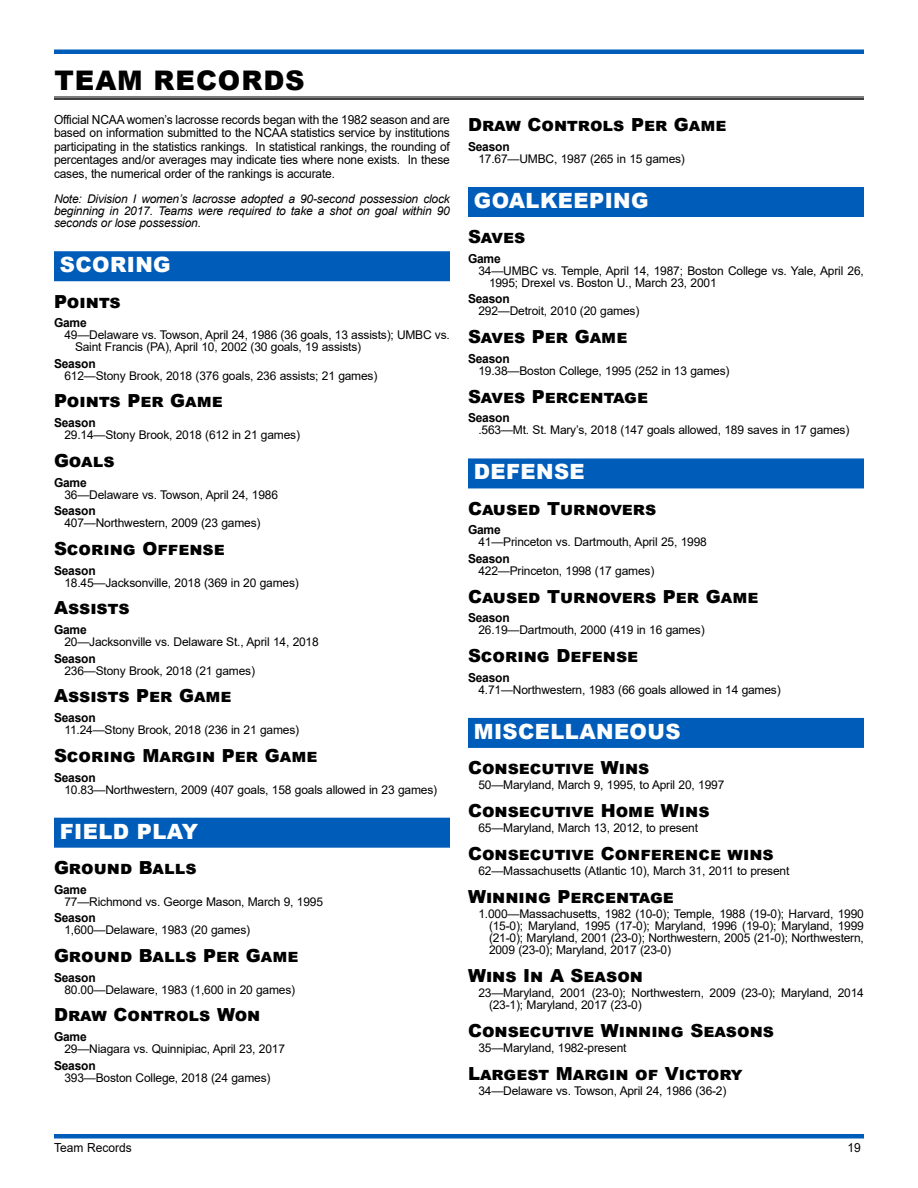
<style>
.page{position:relative;width:918px;height:1188px;background:#fff}
.page>*{position:absolute;margin:0;border:0;box-sizing:border-box;transform-origin:0 0}
.t1{font:900 27px "Arial";letter-spacing:.035em;color:#000}
.t2{font:900 21px "Arial";letter-spacing:.02em;color:#fff}
.t3{font:900 18px "Arial";color:#000}
.t4{font:12.45px/13.5px "Arial";letter-spacing:-.015em;color:#000;text-align:justify;scale:.96 1}
.t5{font:700 12.3px "Arial";letter-spacing:-.015em;color:#000}
.t6{font:12px/12px "Arial";letter-spacing:-.015em;color:#000}
.t7{font:italic 12px/12px "Arial";letter-spacing:-.015em;color:#000;text-align:justify}
</style>
<div class="page">
<hr style="left:54px;top:1134px;width:810px;height:4px;background:#005cb9">
<hr style="left:54px;top:50px;width:810px;height:4px;background:#005cb9">
<hr style="left:54px;top:97px;width:810px;height:1px;background:#000">
<hr style="left:54px;top:98px;width:810px;height:2px;background:#000">
<div style="left:54px;top:251px;width:396px;height:29px;background:#005cb9"></div>
<div style="left:54px;top:253px;width:396px;height:28px;background:#005cb9"></div>
<div style="left:54px;top:818px;width:396px;height:28px;background:#005cb9"></div>
<div style="left:54px;top:819px;width:396px;height:29px;background:#005cb9"></div>
<div style="left:468px;top:187px;width:396px;height:28px;background:#005cb9"></div>
<div style="left:468px;top:188px;width:396px;height:29px;background:#005cb9"></div>
<div style="left:468px;top:458px;width:396px;height:29px;background:#005cb9"></div>
<div style="left:468px;top:460px;width:396px;height:28px;background:#005cb9"></div>
<div style="left:468px;top:718px;width:396px;height:28px;background:#005cb9"></div>
<div style="left:468px;top:719px;width:396px;height:29px;background:#005cb9"></div>
<h1 class="t1" style="left:54px;top:61px;width:252px">TEAM RECORDS</h1>
<p class="t4" style="left:54px;top:113px;width:414px">Official NCAA women’s lacrosse records began with the 1982 season and are based on information submitted to the NCAA statistics service by institutions participating in the statistics rankings. In statistical rankings, the rounding of percentages and/or averages may indicate ties where none exists. In these cases, the numerical order of the rankings is accurate.</p>
<p class="t7" style="left:54px;top:193px;width:397px">Note: Division I women’s lacrosse adopted a 90-second possession clock beginning in 2017. Teams were required to take a shot on goal within 90 seconds or lose possession.</p>
<h2 class="t2" style="left:60px;top:250px;width:113px">SCORING</h2>
<h3 class="t3" style="left:54px;top:288px;width:68px">Points</h3>
<p class="t5" style="left:54px;top:314px;width:34px">Game</p>
<p class="t6" style="left:75px;top:329px;width:376px;text-indent:-10px">49—Delaware vs. Towson, April 24, 1986 (36 goals, 13 assists); UMBC vs.<br>Saint Francis (PA), April 10, 2002 (30 goals, 19 assists)</p>
<p class="t5" style="left:54px;top:355px;width:43px">Season</p>
<p class="t6" style="left:64px;top:369px;width:314px">612—Stony Brook, 2018 (376 goals, 236 assists; 21 games)</p>
<h3 class="t3" style="left:54px;top:388px;width:170px">Points Per Game</h3>
<p class="t5" style="left:54px;top:414px;width:43px">Season</p>
<p class="t6" style="left:64px;top:429px;width:237px">29.14—Stony Brook, 2018 (612 in 21 games)</p>
<h3 class="t3" style="left:54px;top:447px;width:62px">Goals</h3>
<p class="t5" style="left:54px;top:474px;width:34px">Game</p>
<p class="t6" style="left:64px;top:488px;width:215px">36—Delaware vs. Towson, April 24, 1986</p>
<p class="t5" style="left:54px;top:502px;width:43px">Season</p>
<p class="t6" style="left:64px;top:517px;width:197px">407—Northwestern, 2009 (23 games)</p>
<h3 class="t3" style="left:54px;top:535px;width:172px">Scoring Offense</h3>
<p class="t5" style="left:54px;top:562px;width:43px">Season</p>
<p class="t6" style="left:64px;top:576px;width:236px">18.45—Jacksonville, 2018 (369 in 20 games)</p>
<h3 class="t3" style="left:54px;top:595px;width:77px">Assists</h3>
<p class="t5" style="left:54px;top:621px;width:34px">Game</p>
<p class="t6" style="left:64px;top:636px;width:256px">20—Jacksonville vs. Delaware St., April 14, 2018</p>
<p class="t5" style="left:54px;top:650px;width:43px">Season</p>
<p class="t6" style="left:64px;top:664px;width:192px">236—Stony Brook, 2018 (21 games)</p>
<h3 class="t3" style="left:54px;top:683px;width:179px">Assists Per Game</h3>
<p class="t5" style="left:54px;top:709px;width:43px">Season</p>
<p class="t6" style="left:64px;top:724px;width:236px">11.24—Stony Brook, 2018 (236 in 21 games)</p>
<h3 class="t3" style="left:54px;top:742px;width:265px">Scoring Margin Per Game</h3>
<p class="t5" style="left:54px;top:769px;width:43px">Season</p>
<p class="t6" style="left:64px;top:783px;width:374px">10.83—Northwestern, 2009 (407 goals, 158 goals allowed in 23 games)</p>
<h2 class="t2" style="left:60px;top:816px;width:140px">FIELD PLAY</h2>
<h3 class="t3" style="left:54px;top:854px;width:144px">Ground Balls</h3>
<p class="t5" style="left:54px;top:881px;width:34px">Game</p>
<p class="t6" style="left:64px;top:895px;width:260px">77—Richmond vs. George Mason, March 9, 1995</p>
<p class="t5" style="left:54px;top:909px;width:43px">Season</p>
<p class="t6" style="left:64px;top:924px;width:187px">1,600—Delaware, 1983 (20 games)</p>
<h3 class="t3" style="left:54px;top:942px;width:246px">Ground Balls Per Game</h3>
<p class="t5" style="left:54px;top:969px;width:43px">Season</p>
<p class="t6" style="left:64px;top:983px;width:232px">80.00—Delaware, 1983 (1,600 in 20 games)</p>
<h3 class="t3" style="left:54px;top:1002px;width:208px">Draw Controls Won</h3>
<p class="t5" style="left:54px;top:1028px;width:34px">Game</p>
<p class="t6" style="left:64px;top:1043px;width:222px">29—Niagara vs. Quinnipiac, April 23, 2017</p>
<p class="t5" style="left:54px;top:1057px;width:43px">Season</p>
<p class="t6" style="left:64px;top:1071px;width:207px">393—Boston College, 2018 (24 games)</p>
<h3 class="t3" style="left:468px;top:112px;width:260px">Draw Controls Per Game</h3>
<p class="t5" style="left:468px;top:138px;width:43px">Season</p>
<p class="t6" style="left:478px;top:153px;width:208px">17.67—UMBC, 1987 (265 in 15 games)</p>
<h2 class="t2" style="left:474px;top:185px;width:176px">GOALKEEPING</h2>
<h3 class="t3" style="left:468px;top:224px;width:59px">Saves</h3>
<p class="t5" style="left:468px;top:250px;width:34px">Game</p>
<p class="t6" style="left:489px;top:265px;width:376px;text-indent:-10px">34—UMBC vs. Temple, April 14, 1987; Boston College vs. Yale, April 26,<br>1995; Drexel vs. Boston U., March 23, 2001</p>
<p class="t5" style="left:468px;top:290px;width:43px">Season</p>
<p class="t6" style="left:478px;top:305px;width:162px">292—Detroit, 2010 (20 games)</p>
<h3 class="t3" style="left:468px;top:324px;width:161px">Saves Per Game</h3>
<p class="t5" style="left:468px;top:350px;width:43px">Season</p>
<p class="t6" style="left:478px;top:365px;width:253px">19.38—Boston College, 1995 (252 in 13 games)</p>
<h3 class="t3" style="left:468px;top:383px;width:182px">Saves Percentage</h3>
<p class="t5" style="left:468px;top:409px;width:43px">Season</p>
<p class="t6" style="left:478px;top:424px;width:372px">.563—Mt. St. Mary’s, 2018 (147 goals allowed, 189 saves in 17 games)</p>
<h2 class="t2" style="left:474px;top:457px;width:113px">DEFENSE</h2>
<h3 class="t3" style="left:468px;top:495px;width:190px">Caused Turnovers</h3>
<p class="t5" style="left:468px;top:521px;width:34px">Game</p>
<p class="t6" style="left:478px;top:536px;width:230px">41—Princeton vs. Dartmouth, April 25, 1998</p>
<p class="t5" style="left:468px;top:550px;width:43px">Season</p>
<p class="t6" style="left:478px;top:565px;width:177px">422—Princeton, 1998 (17 games)</p>
<h3 class="t3" style="left:468px;top:583px;width:292px">Caused Turnovers Per Game</h3>
<p class="t5" style="left:468px;top:609px;width:43px">Season</p>
<p class="t6" style="left:478px;top:624px;width:228px">26.19—Dartmouth, 2000 (419 in 16 games)</p>
<h3 class="t3" style="left:468px;top:643px;width:172px">Scoring Defense</h3>
<p class="t5" style="left:468px;top:669px;width:43px">Season</p>
<p class="t6" style="left:478px;top:684px;width:304px">4.71—Northwestern, 1983 (66 goals allowed in 14 games)</p>
<h2 class="t2" style="left:474px;top:716px;width:208px">MISCELLANEOUS</h2>
<h3 class="t3" style="left:468px;top:755px;width:183px">Consecutive Wins</h3>
<p class="t6" style="left:478px;top:779px;width:247px">50—Maryland, March 9, 1995, to April 20, 1997</p>
<h3 class="t3" style="left:468px;top:798px;width:243px">Consecutive Home Wins</h3>
<p class="t6" style="left:478px;top:822px;width:221px">65—Maryland, March 13, 2012, to present</p>
<h3 class="t3" style="left:468px;top:841px;width:307px">Consecutive Conference wins</h3>
<p class="t6" style="left:478px;top:865px;width:312px">62—Massachusetts (Atlantic 10), March 31, 2011 to present</p>
<h3 class="t3" style="left:468px;top:884px;width:207px">Winning Percentage</h3>
<p class="t6" style="left:489px;top:908px;width:376px;text-align:justify;text-indent:-10px">1.000—Massachusetts, 1982 (10-0); Temple, 1988 (19-0); Harvard, 1990 (15-0); Maryland, 1995 (17-0); Maryland, 1996 (19-0); Maryland, 1999 (21-0); Maryland, 2001 (23-0); Northwestern, 2005 (21-0); Northwestern, 2009 (23-0); Maryland, 2017 (23-0)</p>
<h3 class="t3" style="left:468px;top:963px;width:177px">Wins In A Season</h3>
<p class="t6" style="left:489px;top:987px;width:376px;text-indent:-10px">23—Maryland, 2001 (23-0); Northwestern, 2009 (23-0); Maryland, 2014 (23-1); Maryland, 2017 (23-0)</p>
<h3 class="t3" style="left:468px;top:1018px;width:308px">Consecutive Winning Seasons</h3>
<p class="t6" style="left:478px;top:1042px;width:150px">35—Maryland, 1982-present</p>
<h3 class="t3" style="left:468px;top:1061px;width:276px">Largest Margin of Victory</h3>
<p class="t6" style="left:478px;top:1085px;width:249px">34—Delaware vs. Towson, April 24, 1986 (36-2)</p>
<p class="t4" style="left:54px;top:1141px;width:82px">Team Records</p>
<p class="t4" style="left:848px;top:1141px;width:15px">19</p>
</div>
